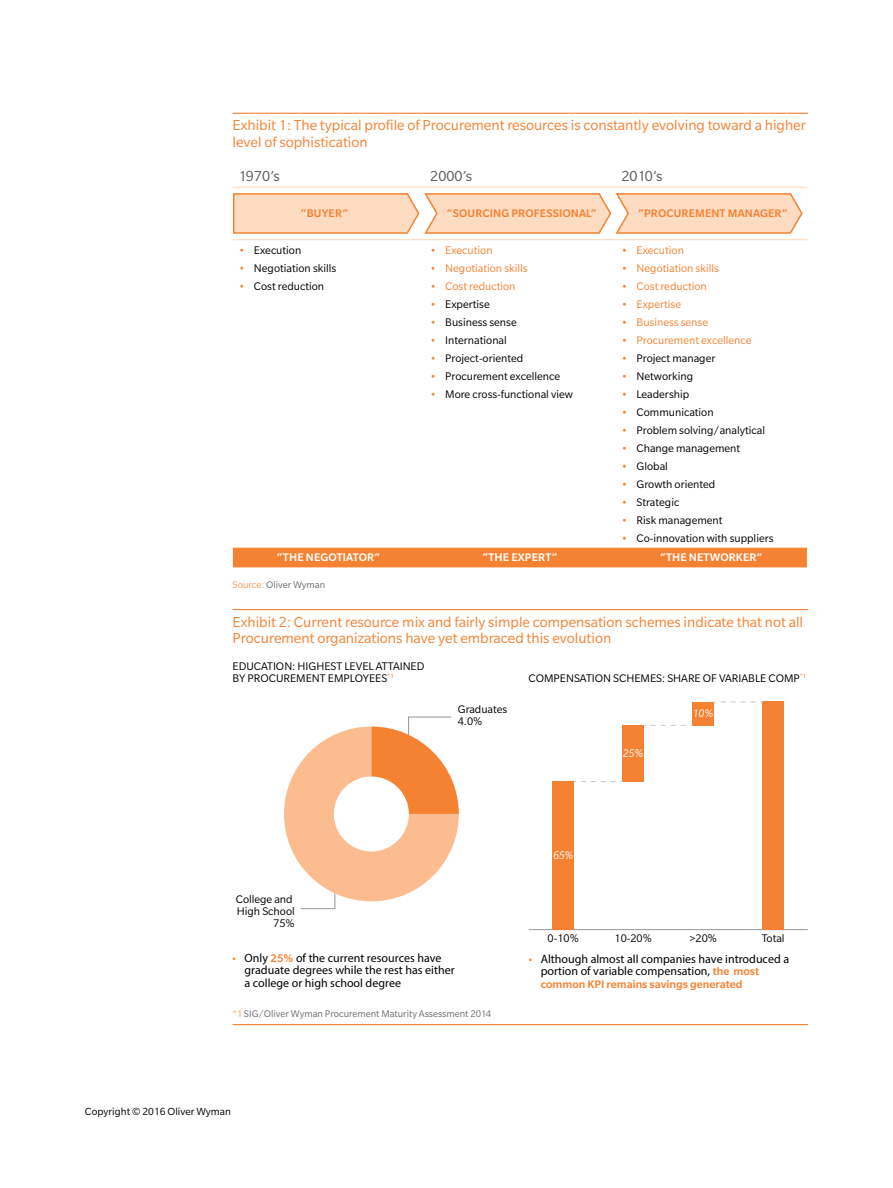
<style>
.page{position:relative;width:893px;height:1188px;background:#fff}
.page>*{position:absolute;margin:0;border:0;box-sizing:border-box;transform-origin:0 0}
.t1{font:15.75px/16.5px "Slate Pro";color:#f58232}
.t2{font:15.75px "Slate Pro";color:#58595b}
.t3{font:12px/12px "Slate Pro";color:#000}
.t4{font:12px/12.8px "Myriad Pro";color:#000}
.t5{font:12px "Slate Pro";color:#f58232}
.t6{font:500 12px "Slate Pro";letter-spacing:.01em;color:#f58232}
.t7{font:500 12px "Slate Pro";letter-spacing:.01em;color:#fff}
.t8{font:italic 12px "Slate Pro";color:#fff}
.t9{font:11.25px "Slate Pro";color:#000}
.t10{font:10.5px "Slate Pro";color:#6d6e71}
.s1{color:#f58232}
.s2{color:#f89958}
.s3{font-family:"Slate Pro";font-weight:500;color:#f58232}
</style>
<div class="page">
<hr style="left:233px;top:113px;width:575px;height:1px;background:#f58232">
<hr style="left:233px;top:609px;width:575px;height:1px;background:#f58232">
<hr style="left:233px;top:1024px;width:575px;height:1px;background:#f58232">
<div style="left:233px;top:548px;width:574px;height:19px;background:#f58232"></div>
<hr style="left:233px;top:547px;width:191px;height:1px;background:#fdd6b7">
<hr style="left:424px;top:547px;width:192px;height:1px;background:#fdd6b7">
<hr style="left:616px;top:547px;width:191px;height:1px;background:#fdd6b7">
<hr style="left:233px;top:187px;width:191px;height:1px;background:#fdd6b7">
<hr style="left:424px;top:187px;width:192px;height:1px;background:#fdd6b7">
<hr style="left:616px;top:187px;width:191px;height:1px;background:#fdd6b7">
<hr style="left:233px;top:239px;width:191px;height:1px;background:#fdd6b7">
<hr style="left:424px;top:239px;width:192px;height:1px;background:#fdd6b7">
<hr style="left:616px;top:239px;width:191px;height:1px;background:#fdd6b7">
<svg style="left:233px;top:193px;width:570px;height:41px;background:#fdd6b9"></svg>
<hr style="left:529px;top:929px;width:279px;height:1px;background:#939598">
<div style="left:553px;top:782px;width:21px;height:148px;background:#f58232"></div>
<div style="left:623px;top:725px;width:21px;height:57px;background:#f58232"></div>
<div style="left:693px;top:702px;width:21px;height:23px;background:#f58232"></div>
<div style="left:763px;top:702px;width:21px;height:228px;background:#f58232"></div>
<svg style="left:574px;top:781px;width:49px;height:1px"></svg>
<svg style="left:644px;top:725px;width:49px;height:1px"></svg>
<svg style="left:714px;top:702px;width:49px;height:1px"></svg>
<svg style="left:284px;top:717px;width:175px;height:192px"></svg>
<div style="left:334px;top:777px;width:75px;height:75px;background:#fff;border-radius:50%"></div>
<h1 class="t1" style="left:233px;top:117px;width:575px">Exhibit 1: The typical profile of Procurement resources is constantly evolving toward a higher level of sophistication</h1>
<h1 class="t2" style="left:239px;top:168px;width:42px">1970’s</h1>
<h1 class="t2" style="left:430px;top:168px;width:43px">2000’s</h1>
<h1 class="t2" style="left:622px;top:168px;width:42px">2010’s</h1>
<p class="t6" style="left:301px;top:207px;width:48px">“BUYER”</p>
<p class="t6" style="left:447px;top:207px;width:151px">“SOURCING PROFESSIONAL”</p>
<p class="t6" style="left:638px;top:207px;width:150px">“PROCUREMENT MANAGER”</p>
<p class="t3" style="left:239px;top:244px;width:64px"><span class="s1">•</span> Execution</p>
<p class="t3" style="left:239px;top:262px;width:99px"><span class="s1">•</span> Negotiation skills</p>
<p class="t3" style="left:239px;top:280px;width:87px"><span class="s1">•</span> Cost reduction</p>
<p class="t5" style="left:430px;top:244px;width:64px">• Execution</p>
<p class="t5" style="left:430px;top:262px;width:99px">• Negotiation skills</p>
<p class="t5" style="left:430px;top:280px;width:87px">• Cost reduction</p>
<p class="t3" style="left:430px;top:298px;width:61px"><span class="s1">•</span> Expertise</p>
<p class="t3" style="left:430px;top:316px;width:88px"><span class="s1">•</span> Business sense</p>
<p class="t3" style="left:430px;top:334px;width:78px"><span class="s1">•</span> International</p>
<p class="t3" style="left:430px;top:352px;width:95px"><span class="s1">•</span> Project-oriented</p>
<p class="t3" style="left:430px;top:370px;width:131px"><span class="s1">•</span> Procurement excellence</p>
<p class="t3" style="left:430px;top:388px;width:144px"><span class="s1">•</span> More cross-functional view</p>
<p class="t5" style="left:622px;top:244px;width:64px">• Execution</p>
<p class="t5" style="left:622px;top:262px;width:99px">• Negotiation skills</p>
<p class="t5" style="left:622px;top:280px;width:87px">• Cost reduction</p>
<p class="t5" style="left:622px;top:298px;width:61px">• Expertise</p>
<p class="t5" style="left:622px;top:316px;width:88px">• Business sense</p>
<p class="t5" style="left:622px;top:334px;width:131px">• Procurement excellence</p>
<p class="t3" style="left:622px;top:352px;width:95px"><span class="s1">•</span> Project manager</p>
<p class="t3" style="left:622px;top:370px;width:73px"><span class="s1">•</span> Networking</p>
<p class="t3" style="left:622px;top:388px;width:69px"><span class="s1">•</span> Leadership</p>
<p class="t3" style="left:622px;top:406px;width:94px"><span class="s1">•</span> Communication</p>
<p class="t3" style="left:622px;top:424px;width:145px"><span class="s1">•</span> Problem solving/analytical</p>
<p class="t3" style="left:622px;top:442px;width:120px"><span class="s1">•</span> Change management</p>
<p class="t3" style="left:622px;top:460px;width:48px"><span class="s1">•</span> Global</p>
<p class="t3" style="left:622px;top:478px;width:95px"><span class="s1">•</span> Growth oriented</p>
<p class="t3" style="left:622px;top:496px;width:59px"><span class="s1">•</span> Strategic</p>
<p class="t3" style="left:622px;top:514px;width:103px"><span class="s1">•</span> Risk management</p>
<p class="t3" style="left:622px;top:532px;width:153px"><span class="s1">•</span> Co-innovation with suppliers</p>
<p class="t7" style="left:277px;top:551px;width:104px">“THE NEGOTIATOR”</p>
<p class="t7" style="left:483px;top:551px;width:76px">“THE EXPERT”</p>
<p class="t7" style="left:660px;top:551px;width:103px">“THE NETWORKER”</p>
<p class="t10" style="left:233px;top:579px;width:94px"><span class="s2">Source:</span> Oliver Wyman</p>
<h1 class="t1" style="left:233px;top:613px;width:572px">Exhibit 2: Current resource mix and fairly simple compensation schemes indicate that not all<br>Procurement organizations have yet embraced this evolution</h1>
<p class="t3" style="left:233px;top:660px;width:193px">EDUCATION: HIGHEST LEVEL ATTAINED<br>BY PROCUREMENT EMPLOYEES<sup>*1</sup></p>
<p class="t3" style="left:528px;top:672px;width:279px">COMPENSATION SCHEMES: SHARE OF VARIABLE COMP<sup>*1</sup></p>
<p class="t3" style="left:458px;top:703px;width:51px">Graduates<br>4.0%</p>
<p class="t8" style="left:693px;top:707px;width:21px">10%</p>
<p class="t8" style="left:553px;top:849px;width:21px">65%</p>
<p class="t8" style="left:623px;top:747px;width:21px">25%</p>
<p class="t3" style="left:236px;top:893px;width:61px;text-align:right">College and<br>High School<br>75%</p>
<p class="t4" style="left:245px;top:951px;width:212px;text-indent:-12px"><span class="s1">•</span> Only <span class="s3">25%</span> of the current resources have graduate degrees while the rest has either a college or high school degree</p>
<p class="t4" style="left:541px;top:952px;width:250px;text-indent:-12px"><span class="s1">•</span> Although almost all companies have introduced a portion of variable compensation, <span class="s3">the most</span></p>
<p class="t3" style="left:548px;top:932px;width:33px">0-10%</p>
<p class="t3" style="left:614px;top:932px;width:39px">10-20%</p>
<p class="t3" style="left:689px;top:932px;width:29px">&gt;20%</p>
<p class="t3" style="left:762px;top:932px;width:24px">Total</p>
<p class="t6" style="left:541px;top:978px;width:203px">common KPI remains savings generated</p>
<p class="t10" style="left:233px;top:1008px;width:260px"><span class="s2">*1</span> SIG/Oliver Wyman Procurement Maturity Assessment 2014</p>
<p class="t9" style="left:85px;top:1105px;width:147px">Copyright © 2016 Oliver Wyman</p>
</div>
